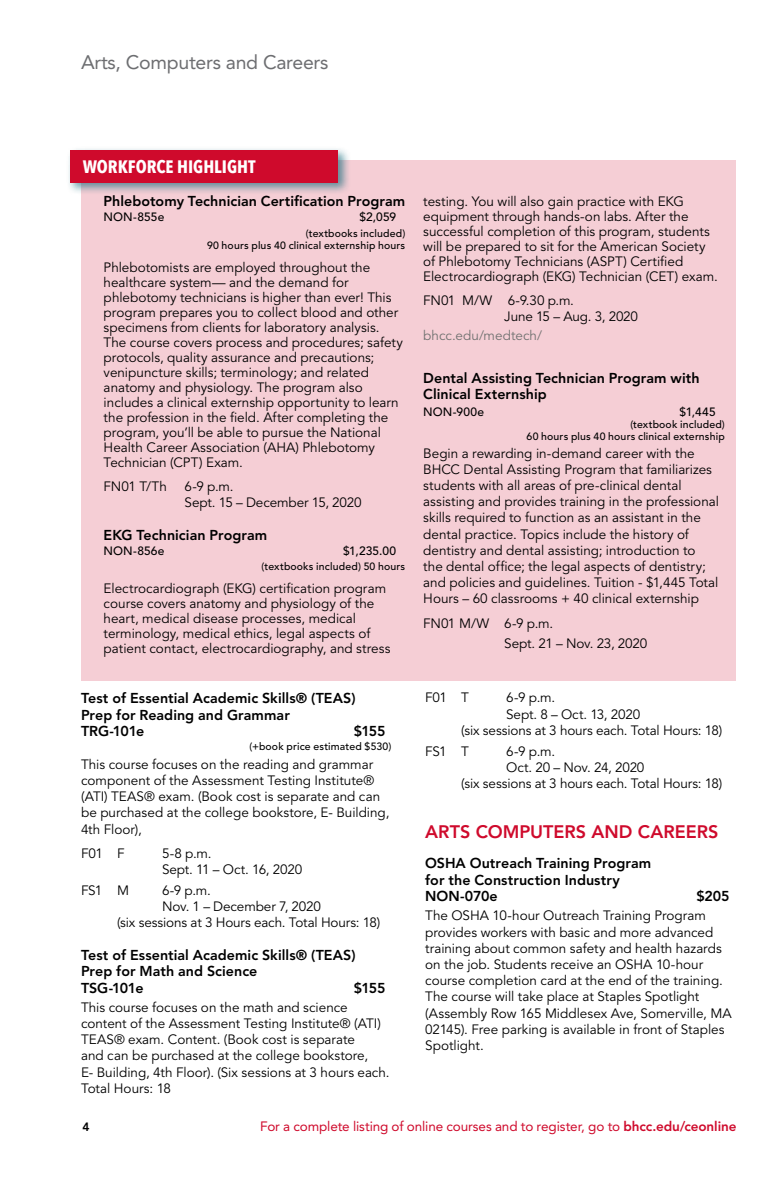
<style>
.page{position:relative;width:783px;height:1188px;background:#fff}
.page>*{position:absolute;margin:0;border:0;box-sizing:border-box;transform-origin:0 0}
.t1{font:19.5px "Avenir LT Std";letter-spacing:-.015em;color:#6d6e71}
.t2{font:800 18px "Avenir LT Std";color:#cf0a2c}
.t3{font:700 18px "Avenir Next Condensed";color:#fff}
.t4{font:800 14.25px/16.5px "Avenir LT Std";letter-spacing:.005em;color:#000}
.t5{font:13.5px/16.2px "Avenir LT Std";color:#000}
.t6{font:13.5px "Avenir LT Std";letter-spacing:-.01em;color:#cf0a2c}
.t7{font:13.5px "Avenir LT Std";letter-spacing:.005em;color:#717271}
.t8{font:500 12px "Avenir LT Std";letter-spacing:.01em;color:#000}
.t9{font:800 12px "Avenir LT Std";color:#000}
.t10{font:500 10.5px/12px "Avenir LT Std";letter-spacing:.015em;color:#000;text-align:right}
.s1{font-weight:800}
</style>
<div class="page">
<div style="left:81px;top:160px;width:655px;height:520px;background:#f5ced5"></div>
<div style="left:67px;top:147px;width:284px;height:49px;background:#006072;opacity:.6"></div>
<div style="left:70px;top:150px;width:268px;height:32px;background:#cf0a2c"></div>
<h1 class="t1" style="left:81px;top:51px;width:249px">Arts, Computers and Careers</h1>
<h2 class="t3" style="left:83px;top:156px;width:174px">WORKFORCE HIGHLIGHT</h2>
<p class="t4" style="left:104px;top:193px;width:303px">Phlebotomy Technician Certification Program</p>
<p class="t8" style="left:104px;top:210px;width:62px">NON-855e</p>
<p class="t8" style="left:359px;top:210px;width:38px">$2,059</p>
<p class="t10" style="left:207px;top:227px;width:200px">(textbooks included)<br>90 hours plus 40 clinical externship hours</p>
<p class="t5" style="left:104px;top:260px;width:301px;line-height:15px">Phlebotomists are employed throughout the healthcare system— and the demand for phlebotomy technicians is higher than ever! This program prepares you to collect blood and other specimens from clients for laboratory analysis.<br>The course covers process and procedures; safety protocols, quality assurance and precautions; venipuncture skills; terminology; and related anatomy and physiology. The program also includes a clinical externship opportunity to learn the profession in the field. After completing the program, you’ll be able to pursue the National Health Career Association (AHA) Phlebotomy Technician (CPT) Exam.</p>
<p class="t5" style="left:104px;top:479px;width:65px">FN01 T/Th</p>
<p class="t5" style="left:185px;top:479px;width:178px">6-9 p.m.<br>Sept. 15 – December 15, 2020</p>
<p class="t4" style="left:104px;top:527px;width:165px">EKG Technician Program</p>
<p class="t8" style="left:104px;top:544px;width:62px">NON-856e</p>
<p class="t8" style="left:343px;top:544px;width:54px">$1,235.00</p>
<p class="t10" style="left:262px;top:561px;width:145px">(textbooks included) 50 hours</p>
<p class="t5" style="left:104px;top:581px;width:288px;line-height:15px">Electrocardiograph (EKG) certification program course covers anatomy and physiology of the heart, medical disease processes, medical terminology, medical ethics, legal aspects of patient contact, electrocardiography, and stress</p>
<p class="t4" style="left:81px;top:690px;width:276px">Test of Essential Academic Skills® (TEAS)<br>Prep for Reading and Grammar<br>TRG-101e</p>
<p class="t4" style="left:354px;top:723px;width:33px">$155</p>
<p class="t10" style="left:250px;top:740px;width:143px">(+book price estimated $530)</p>
<p class="t5" style="left:81px;top:756px;width:310px">This course focuses on the reading and grammar component of the Assessment Testing Institute® (ATI) TEAS® exam. (Book cost is separate and can be purchased at the college bookstore, E- Building, 4th Floor),</p>
<p class="t5" style="left:81px;top:846px;width:45px">F01 F</p>
<p class="t5" style="left:162px;top:846px;width:142px">5-8 p.m.<br>Sept. 11 – Oct. 16, 2020</p>
<p class="t5" style="left:81px;top:883px;width:50px">FS1 M</p>
<p class="t5" style="left:162px;top:883px;width:50px">6-9 p.m.</p>
<p class="t5" style="left:162px;top:899px;width:161px">Nov. 1 – December 7, 2020</p>
<p class="t5" style="left:117px;top:915px;width:265px">(six sessions at 3 Hours each. Total Hours: 18)</p>
<p class="t4" style="left:81px;top:946px;width:276px">Test of Essential Academic Skills® (TEAS)<br>Prep for Math and Science<br>TSG-101e</p>
<p class="t4" style="left:354px;top:979px;width:33px">$155</p>
<p class="t5" style="left:81px;top:999px;width:310px">This course focuses on the math and science content of the Assessment Testing Institute® (ATI)<br>TEAS® exam. Content. (Book cost is separate<br>and can be purchased at the college bookstore,<br>E- Building, 4th Floor). (Six sessions at 3 hours each.<br>Total Hours: 18</p>
<p class="t5" style="left:423px;top:194px;width:296px;line-height:15px">testing. You will also gain practice with EKG equipment through hands-on labs. After the successful completion of this program, students will be prepared to sit for the American Society of Phlebotomy Technicians (ASPT) Certified Electrocardiograph (EKG) Technician (CET) exam.</p>
<p class="t5" style="left:504px;top:293px;width:135px;text-indent:-81px">FN01 M/W 6-9.30 p.m.<br>June 15 – Aug. 3, 2020</p>
<p class="t7" style="left:423px;top:328px;width:120px">bhcc.edu/medtech/</p>
<p class="t4" style="left:423px;top:370px;width:278px">Dental Assisting Technician Program with<br>Clinical Externship</p>
<p class="t8" style="left:423px;top:405px;width:62px">NON-900e</p>
<p class="t8" style="left:680px;top:405px;width:38px">$1,445</p>
<p class="t10" style="left:527px;top:419px;width:200px">(textbook included)<br>60 hours plus 40 hours clinical externship</p>
<p class="t5" style="left:423px;top:445px;width:297px">Begin a rewarding in-demand career with the BHCC Dental Assisting Program that familiarizes students with all areas of pre-clinical dental assisting and provides training in the professional skills required to function as an assistant in the dental practice. Topics include the history of dentistry and dental assisting; introduction to<br>the dental office; the legal aspects of dentistry; and policies and guidelines. Tuition - $1,445 Total Hours – 60 classrooms + 40 clinical externship</p>
<p class="t5" style="left:504px;top:614px;width:145px;line-height:19.8px;text-indent:-81px">FN01 M/W 6-9 p.m.<br>Sept. 21 – Nov. 23, 2020</p>
<p class="t5" style="left:425px;top:690px;width:45px">F01 T</p>
<p class="t5" style="left:506px;top:690px;width:50px">6-9 p.m.</p>
<p class="t5" style="left:506px;top:706px;width:136px">Sept. 8 – Oct. 13, 2020</p>
<p class="t5" style="left:461px;top:723px;width:263px">(six sessions at 3 hours each. Total Hours: 18)</p>
<p class="t5" style="left:425px;top:743px;width:45px">FS1 T</p>
<p class="t5" style="left:506px;top:743px;width:50px">6-9 p.m.</p>
<p class="t5" style="left:506px;top:759px;width:140px">Oct. 20 – Nov. 24, 2020</p>
<p class="t5" style="left:461px;top:776px;width:263px">(six sessions at 3 hours each. Total Hours: 18)</p>
<h2 class="t2" style="left:425px;top:821px;width:238px">Arts COMPUTERS an d Careers</h2>
<p class="t4" style="left:425px;top:855px;width:228px">OSHA Outreach Training Program for the Construction Industry<br>NON-070e</p>
<p class="t4" style="left:696px;top:888px;width:35px">$205</p>
<p class="t5" style="left:425px;top:908px;width:308px">The OSHA 10-hour Outreach Training Program provides workers with basic and more advanced training about common safety and health hazards on the job. Students receive an OSHA 10-hour course completion card at the end of the training.<br>The course will take place at Staples Spotlight (Assembly Row 165 Middlesex Ave, Somerville, MA 02145). Free parking is available in front of Staples Spotlight.</p>
<p class="t9" style="left:82px;top:1120px;width:9px">4</p>
<p class="t6" style="left:260px;top:1119px;width:478px">For a complete listing of online courses and to register, go to <span class="s1">bhcc.edu/ceonline</span></p>
</div>
